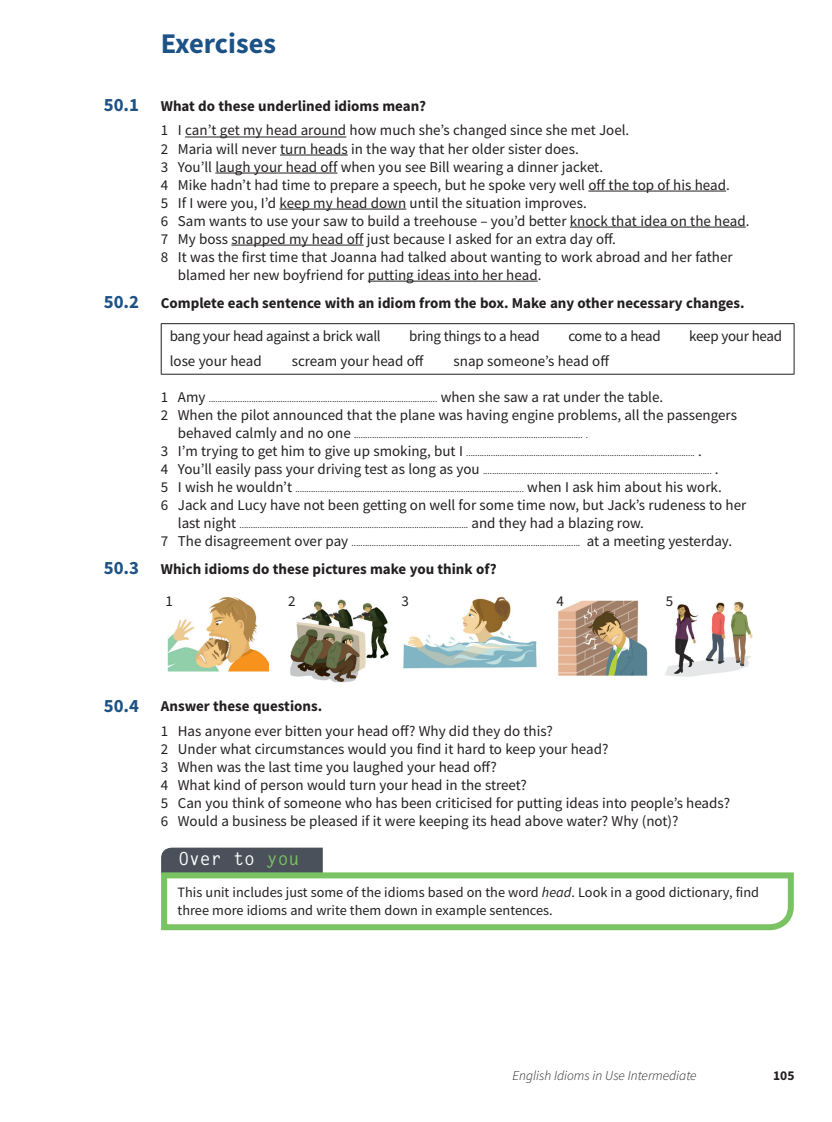
<style>
.page{position:relative;width:832px;height:1122px;background:#fff}
.page>*{position:absolute;margin:0;border:0;box-sizing:border-box;transform-origin:0 0}
.t1{font:700 28.5px "Source Sans Pro";color:#1d5286}
.t2{font:700 18.75px "Source Sans Pro";color:#1d5286}
.t3{font:700 18px "Letter Gothic Std";color:#fff}
.t4{font:15px/18px "Source Sans Pro";color:#231f20}
.t5{font:700 15px "Source Sans Pro";color:#231f20}
.t6{font:15px "Source Sans Pro";letter-spacing:-.02em;color:#231f20}
.t7{font:14.25px/18px "Source Sans Pro";color:#231f20}
.t8{font:italic 300 13.5px "Source Sans Pro";color:#231f20}
.t9{font:700 13.5px "Source Sans Pro";color:#231f20}
.t10{font:9px/18px "Source Sans Pro";color:#231f20}
.s1{font-weight:700;font-size:18.75px;color:#1d5286}
.s2{font-weight:700}
.s3{font-size:15px}
.s4{color:#79c363}
.s5{font-style:italic}
</style>
<div class="page">
<hr style="left:185px;top:137px;width:161px;height:1px;background:#231f20">
<hr style="left:280px;top:155px;width:68px;height:1px;background:#231f20">
<hr style="left:215px;top:173px;width:122px;height:1px;background:#231f20">
<hr style="left:588px;top:191px;width:138px;height:1px;background:#231f20">
<hr style="left:279px;top:209px;width:127px;height:1px;background:#231f20">
<hr style="left:570px;top:227px;width:176px;height:1px;background:#231f20">
<hr style="left:231px;top:245px;width:133px;height:1px;background:#231f20">
<hr style="left:368px;top:281px;width:170px;height:1px;background:#231f20">
<hr style="left:161px;top:323px;width:633px;height:1px;background:#231f20">
<hr style="left:161px;top:324px;width:1px;height:50px;background:#231f20">
<hr style="left:794px;top:324px;width:1px;height:50px;background:#231f20">
<hr style="left:161px;top:374px;width:633px;height:1px;background:#231f20">
<div style="left:161px;top:847px;width:162px;height:22px;background:#4a515a"></div>
<svg style="left:161px;top:869px;width:633px;height:62px"></svg>
<img style="left:167px;top:596px;width:102px;height:76px">
<img style="left:290px;top:599px;width:99px;height:84px">
<img style="left:403px;top:597px;width:134px;height:72px">
<img style="left:558px;top:600px;width:90px;height:76px">
<img style="left:665px;top:601px;width:88px;height:76px">
<h1 class="t1" style="left:161px;top:24px;width:117px">Exercises</h1>
<p class="t4" style="left:161px;top:94px;width:470px;line-height:24.3px;text-indent:-57px"><span class="s1">50.1</span> <span class="s2">What do these underlined idioms mean?<br></span>1 I can’t get my head around how much she’s changed since she met Joel.</p>
<p class="t4" style="left:161px;top:139px;width:419px">2 Maria will never turn heads in the way that her older sister does.</p>
<p class="t4" style="left:161px;top:157px;width:444px">3 You’ll laugh your head off when you see Bill wearing a dinner jacket.</p>
<p class="t4" style="left:161px;top:175px;width:570px">4 Mike hadn’t had time to prepare a speech, but he spoke very well off the top of his head.</p>
<p class="t4" style="left:161px;top:193px;width:427px">5 If I were you, I’d keep my head down until the situation improves.</p>
<p class="t4" style="left:161px;top:211px;width:590px">6 Sam wants to use your saw to build a treehouse – you’d better knock that idea on the head.</p>
<p class="t4" style="left:161px;top:229px;width:457px">7 My boss snapped my head off just because I asked for an extra day off.</p>
<p class="t4" style="left:161px;top:247px;width:573px">8 It was the first time that Joanna had talked about wanting to work abroad and her father</p>
<p class="t4" style="left:178px;top:265px;width:365px">blamed her new boyfriend for putting ideas into her head.</p>
<p class="t5" style="left:161px;top:293px;width:585px">Complete each sentence with an idiom from the box. Make any other necessary changes.</p>
<p class="t6" style="left:170px;top:326px;width:212px">bang your head against a brick wall</p>
<p class="t6" style="left:409px;top:326px;width:132px">bring things to a head</p>
<p class="t4" style="left:568px;top:327px;width:94px">come to a head</p>
<p class="t4" style="left:689px;top:327px;width:94px">keep your head</p>
<p class="t4" style="left:170px;top:351px;width:93px">lose your head</p>
<p class="t4" style="left:292px;top:351px;width:134px">scream your head off</p>
<p class="t4" style="left:454px;top:351px;width:157px">snap someone’s head off</p>
<p class="t10" style="left:161px;top:389px;width:504px"><span class="s3">1 Amy</span> ...................................................................................................... <span class="s3">when she saw a rat under the table.</span></p>
<p class="t4" style="left:161px;top:405px;width:578px">2 When the pilot announced that the plane was having engine problems, all the passengers</p>
<p class="t10" style="left:161px;top:425px;width:563px;text-indent:17px"><span class="s3">behaved calmly and no one</span> ...................................................................................................... .<br><span class="s3">3 I’m trying to get him to give up smoking, but I</span> ...................................................................................................... <span class="s3">.<br>4 You’ll easily pass your driving test as long as you</span> ...................................................................................................... <span class="s3">.<br>5 I wish he wouldn’t</span> ...................................................................................................... <span class="s3">when I ask him about his work.</span></p>
<p class="t4" style="left:161px;top:495px;width:587px">6 Jack and Lucy have not been getting on well for some time now, but Jack’s rudeness to her</p>
<p class="t10" style="left:161px;top:515px;width:573px;text-indent:17px"><span class="s3">last night</span> ...................................................................................................... <span class="s3">and they had a blazing row.<br>7 The disagreement over pay</span> ...................................................................................................... <span class="s3">at a meeting yesterday.</span></p>
<p class="t5" style="left:161px;top:559px;width:337px">Which idioms do these pictures make you think of?</p>
<p class="t2" style="left:104px;top:288px;width:37px">50.2</p>
<p class="t2" style="left:104px;top:555px;width:37px">50.3</p>
<p class="t4" style="left:165px;top:591px;width:9px">1</p>
<p class="t4" style="left:288px;top:591px;width:9px">2</p>
<p class="t4" style="left:401px;top:591px;width:9px">3</p>
<p class="t4" style="left:557px;top:591px;width:9px">4</p>
<p class="t4" style="left:666px;top:591px;width:9px">5</p>
<p class="t2" style="left:104px;top:693px;width:37px">50.4</p>
<p class="t4" style="left:161px;top:693px;width:393px;line-height:24.3px"><span class="s2">Answer these questions.<br></span>1 Has anyone ever bitten your head off? Why did they do this?</p>
<p class="t4" style="left:161px;top:739px;width:571px">2 Under what circumstances would you find it hard to keep your head?<br>3 When was the last time you laughed your head off?<br>4 What kind of person would turn your head in the street?<br>5 Can you think of someone who has been criticised for putting ideas into people’s heads?<br>6 Would a business be pleased if it were keeping its head above water? Why (not)?</p>
<p class="t3" style="left:178px;top:847px;width:122px">Over to <span class="s4">you</span></p>
<p class="t7" style="left:178px;top:882px;width:583px">This unit includes just some of the idioms based on the word <span class="s5">head</span>. Look in a good dictionary, find three more idioms and write them down in example sentences.</p>
<p class="t8" style="left:512px;top:1066px;width:186px">English Idioms in Use Intermediate</p>
<p class="t9" style="left:773px;top:1066px;width:23px">105</p>
</div>
